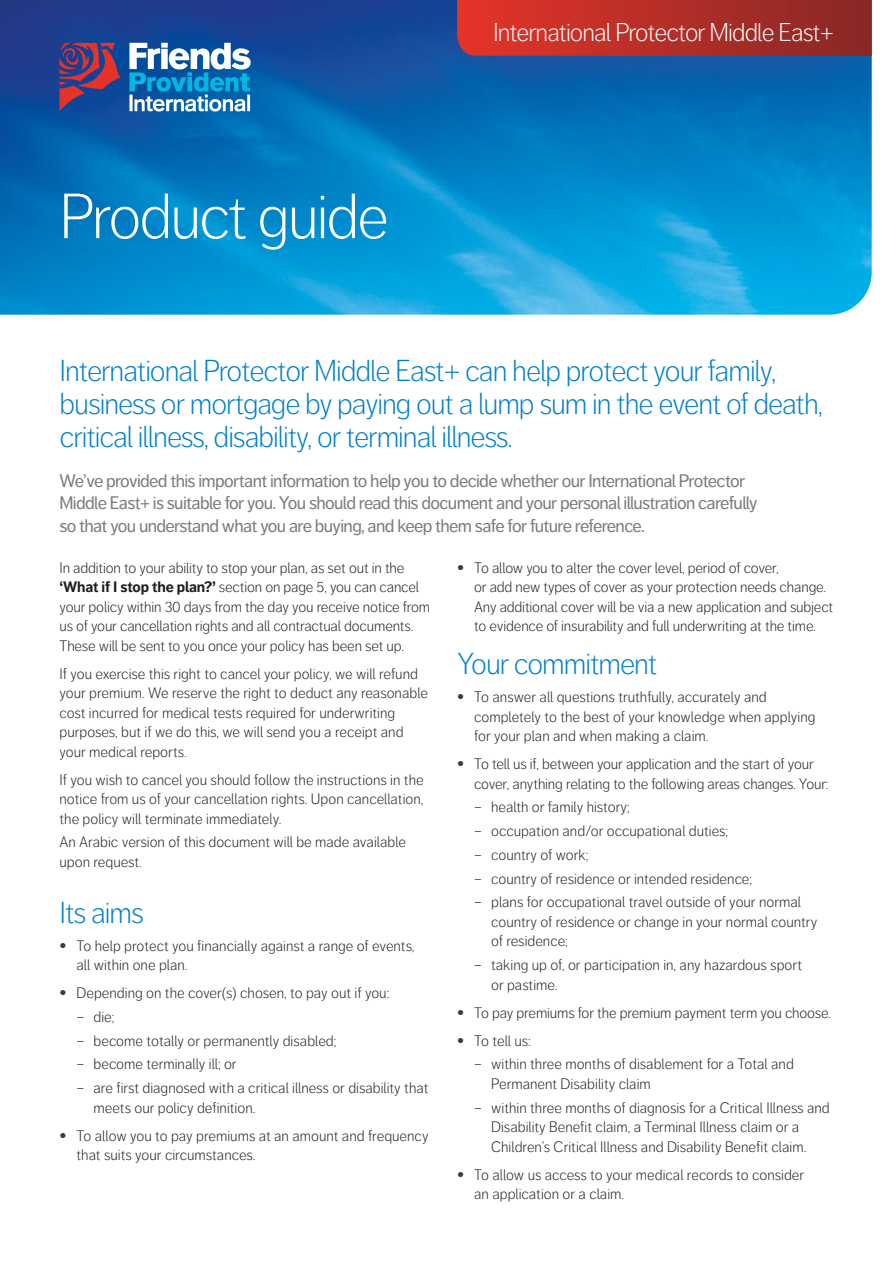
<style>
.page{position:relative;width:893px;height:1263px;background:#fff}
.page>*{position:absolute;margin:0;border:0;box-sizing:border-box;transform-origin:0 0}
.Title_1_w_o{font:300 63px "Friends Life Dagny";letter-spacing:-.035em;color:#fff}
.Introduction{font:300 30px/33px "Friends Life Dagny";letter-spacing:-.035em;color:#007fc8}
.Sub_Head_1{font:300 30px "Friends Life Dagny";letter-spacing:-.035em;color:#007fc8}
.Tab_Device{font:300 25.5px "Friends Life Dagny";letter-spacing:-.035em;color:#fff}
.Introduction-2{font:18px/22.5px "Friends Life Dagny";letter-spacing:-.035em;color:#7c7b7b}
.Body_-_1st_indent{font:300 15px/19.5px "Friends Life Dagny";letter-spacing:-.01em;color:#1d1d1b}
.Body{font:300 15px/19.5px "Friends Life Dagny";letter-spacing:-.01em;color:#1d1d1b}
.Body_-_2nd_indent{font:300 15px/19.5px "Friends Life Dagny";color:#1d1d1b}
.s1{font-weight:700}
.s2{font-weight:700;font-size:16.5px;color:#3c3c3b}
</style>
<div class="page">
<img style="left:0;top:0;width:872px;height:315px">
<svg style="left:59px;top:43px;width:62px;height:68px;background:#603d6d"></svg>
<svg style="left:129px;top:43px;width:122px;height:69px"></svg>
<svg style="left:457px;top:0;width:415px;height:56px;background:#b32e28"></svg>
<p class="Title_1_w_o" style="left:60px;top:181px;width:331px">Product guide</p>
<p class="Tab_Device" style="left:493px;top:18px;width:342px">International Protector Middle East+</p>
<p class="Introduction" style="left:60px;top:355px;width:765px">International Protector Middle East+ can help protect your family, business or mortgage by paying out a lump sum in the event of death, critical illness, disability, or terminal illness.</p>
<p class="Introduction-2" style="left:60px;top:469px;width:700px">We’ve provided this important information to help you to decide whether our International Protector<br>Middle East+ is suitable for you. You should read this document and your personal illustration carefully so that you understand what you are buying, and keep them safe for future reference.</p>
<p class="Body" style="left:60px;top:558px;width:372px">In addition to your ability to stop your plan, as set out in the <span class="s1">‘What if I stop the plan?’</span> section on page 5, you can cancel your policy within 30 days from the day you receive notice from us of your cancellation rights and all contractual documents.<br>These will be sent to you once your policy has been set up.</p>
<p class="Body" style="left:60px;top:664px;width:370px">If you exercise this right to cancel your policy, we will refund your premium. We reserve the right to deduct any reasonable cost incurred for medical tests required for underwriting purposes, but if we do this, we will send you a receipt and your medical reports.</p>
<p class="Body" style="left:60px;top:770px;width:366px;text-align:justify">If you wish to cancel you should follow the instructions in the notice from us of your cancellation rights. Upon cancellation, the policy will terminate immediately.</p>
<p class="Body" style="left:60px;top:832px;width:348px">An Arabic version of this document will be made available upon request.</p>
<p class="Sub_Head_1" style="left:60px;top:895px;width:86px">Its aims</p>
<p class="Body_-_1st_indent" style="left:77px;top:936px;width:340px;text-indent:-17px"><span class="s2">•</span> To help protect you financially against a range of events, all within one plan.</p>
<p class="Body_-_1st_indent" style="left:60px;top:983px;width:331px"><span class="s2">•</span> Depending on the cover(s) chosen, to pay out if you:</p>
<p class="Body_-_2nd_indent" style="left:77px;top:1007px;width:39px">– die;</p>
<p class="Body_-_2nd_indent" style="left:77px;top:1031px;width:261px">– become totally or permanently disabled;</p>
<p class="Body_-_2nd_indent" style="left:77px;top:1055px;width:162px">– become terminally ill; or</p>
<p class="Body_-_2nd_indent" style="left:94px;top:1078px;width:336px;text-indent:-17px">– are first diagnosed with a critical illness or disability that meets our policy definition.</p>
<p class="Body_-_1st_indent" style="left:77px;top:1126px;width:354px;text-indent:-17px"><span class="s2">•</span> To allow you to pay premiums at an amount and frequency that suits your circumstances.</p>
<p class="Body_-_1st_indent" style="left:474px;top:558px;width:361px;text-indent:-17px"><span class="s2">•</span> To allow you to alter the cover level, period of cover,<br>or add new types of cover as your protection needs change.<br>Any additional cover will be via a new application and subject to evidence of insurability and full underwriting at the time.</p>
<p class="Sub_Head_1" style="left:457px;top:647px;width:202px">Your commitment</p>
<p class="Body_-_1st_indent" style="left:474px;top:687px;width:343px;text-indent:-17px"><span class="s2">•</span> To answer all questions truthfully, accurately and completely to the best of your knowledge when applying for your plan and when making a claim.</p>
<p class="Body_-_1st_indent" style="left:474px;top:754px;width:356px;text-indent:-17px"><span class="s2">•</span> To tell us if, between your application and the start of your cover, anything relating to the following areas changes. Your:</p>
<p class="Body_-_2nd_indent" style="left:474px;top:797px;width:157px">– health or family history;</p>
<p class="Body_-_2nd_indent" style="left:474px;top:821px;width:256px">– occupation and/or occupational duties;</p>
<p class="Body_-_2nd_indent" style="left:474px;top:845px;width:116px">– country of work;</p>
<p class="Body_-_2nd_indent" style="left:474px;top:869px;width:280px">– country of residence or intended residence;</p>
<p class="Body_-_2nd_indent" style="left:491px;top:892px;width:328px;text-indent:-17px">– plans for occupational travel outside of your normal country of residence or change in your normal country of residence;</p>
<p class="Body_-_2nd_indent" style="left:491px;top:955px;width:312px;text-indent:-17px">– taking up of, or participation in, any hazardous sport or pastime.</p>
<p class="Body_-_1st_indent" style="left:457px;top:1003px;width:375px"><span class="s2">•</span> To pay premiums for the premium payment term you choose.</p>
<p class="Body_-_1st_indent" style="left:457px;top:1031px;width:75px"><span class="s2">•</span> To tell us:</p>
<p class="Body_-_2nd_indent" style="left:491px;top:1055px;width:304px;text-indent:-17px">– within three months of disablement for a Total and<br>Permanent Disability claim</p>
<p class="Body_-_2nd_indent" style="left:491px;top:1098px;width:340px;text-indent:-17px">– within three months of diagnosis for a Critical Illness and<br>Disability Benefit claim, a Terminal Illness claim or a<br>Children’s Critical Illness and Disability Benefit claim.</p>
<p class="Body_-_1st_indent" style="left:474px;top:1165px;width:332px;text-indent:-17px"><span class="s2">•</span> To allow us access to your medical records to consider an application or a claim.</p>
</div>
